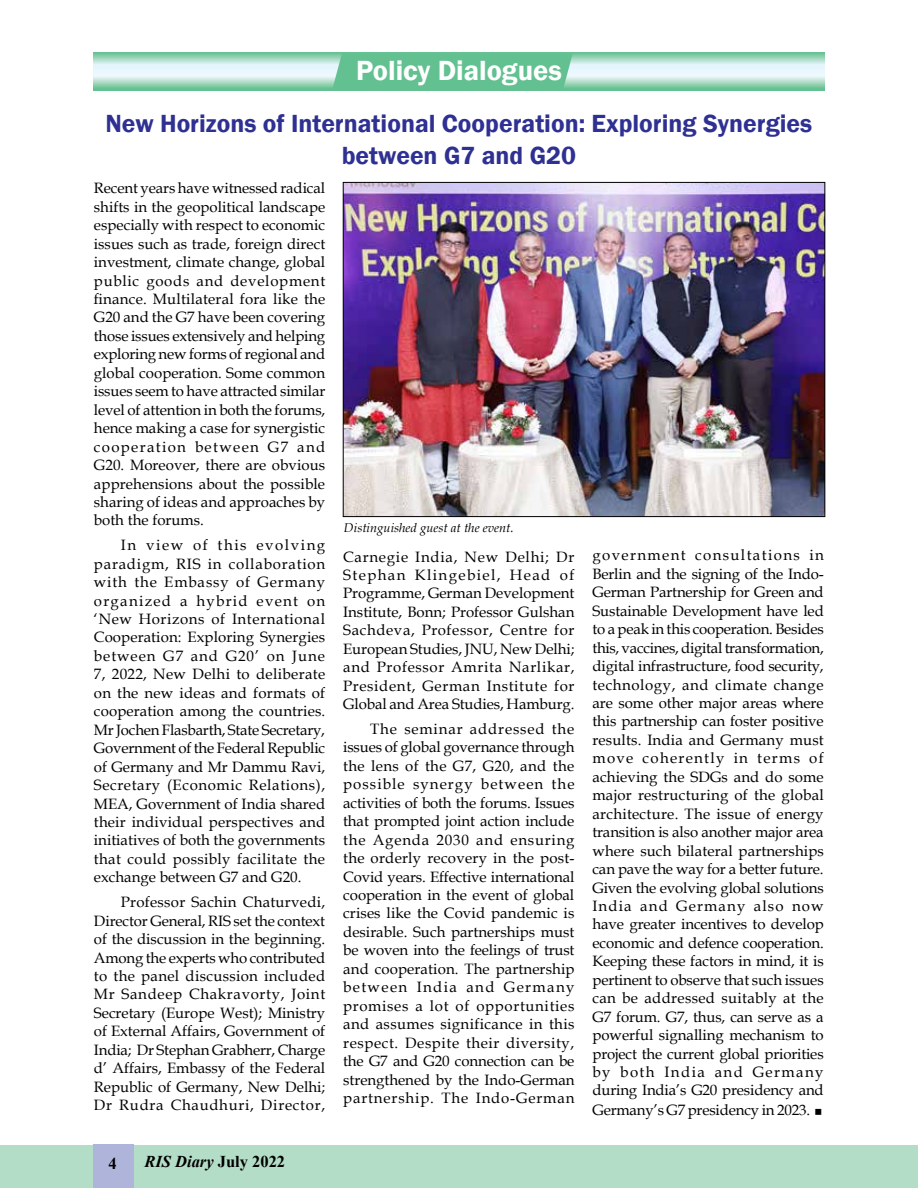
<style>
.page{position:relative;width:918px;height:1188px;background:#fff}
.page>*{position:absolute;margin:0;border:0;box-sizing:border-box;transform-origin:0 0}
.t1{font:600 28.5px "Franklin Gothic";color:#fff}
.t2{font:600 25.5px/31.5px "Franklin Gothic";color:#2e3092;text-align:center}
.t3{font:italic 700 16.5px "Times New Roman";color:#000}
.t4{font:700 16.5px "Times New Roman";color:#000}
.t5{font:15px/18.5px "Book Antiqua";color:#000;text-align:justify}
.t6{font:italic 12.75px "Book Antiqua";color:#000}
.s1{font-style:normal}
</style>
<div class="page">
<div style="left:0;top:1145px;width:918px;height:43px;background:#b3ddc6"></div>
<div style="left:93px;top:1144px;width:40px;height:44px;background:#afb4db"></div>
<svg style="left:94px;top:52px;width:730px;height:38px;background:#b6e0d2"></svg>
<div style="left:332px;top:53px;width:241px;height:37px;background:#63c191"></div>
<img style="left:345px;top:184px;width:478px;height:331px">
<div style="left:343px;top:182px;width:482px;height:335px;border:1px solid #000"></div>
<h1 class="t1" style="left:356px;top:53px;width:207px">Policy Dialogues</h1>
<h2 class="t2" style="left:106px;top:108px;width:708px">New Horizons of International Cooperation: Exploring Synergies between G7 and G20</h2>
<p class="t5" style="left:94px;top:179px;width:233px">Recent years have witnessed radical shifts in the geopolitical landscape especially with respect to economic issues such as trade, foreign direct investment, climate change, global public goods and development finance. Multilateral fora like the G20 and the G7 have been covering those issues extensively and helping exploring new forms of regional and global cooperation. Some common issues seem to have attracted similar level of attention in both the forums, hence making a case for synergistic cooperation between G7 and G20. Moreover, there are obvious apprehensions about the possible sharing of ideas and approaches by both the forums.</p>
<p class="t5" style="left:94px;top:536px;width:233px;text-indent:27px">In view of this evolving paradigm, RIS in collaboration with the Embassy of Germany organized a hybrid event on ‘New Horizons of International Cooperation: Exploring Synergies between G7 and G20’ on June 7, 2022, New Delhi to deliberate on the new ideas and formats of cooperation among the countries.<br>Mr Jochen Flasbarth, State Secretary, Government of the Federal Republic of Germany and Mr Dammu Ravi, Secretary (Economic Relations), MEA, Government of India shared their individual perspectives and initiatives of both the governments that could possibly facilitate the exchange between G7 and G20.</p>
<p class="t5" style="left:94px;top:892px;width:233px;text-indent:27px">Professor Sachin Chaturvedi, Director General, RIS set the context of the discussion in the beginning.<br>Among the experts who contributed to the panel discussion included Mr Sandeep Chakravorty, Joint Secretary (Europe West); Ministry of External Affairs, Government of India; Dr Stephan Grabherr, Charge d’ Affairs, Embassy of the Federal Republic of Germany, New Delhi; Dr Rudra Chaudhuri, Director,</p>
<p class="t4" style="left:109px;top:1152px;width:10px">4</p>
<p class="t3" style="left:144px;top:1150px;width:142px">RIS Diary <span class="s1">July 2022</span></p>
<p class="t6" style="left:344px;top:519px;width:171px">Distinguished guest at the event.</p>
<p class="t5" style="left:343px;top:547px;width:233px">Carnegie India, New Delhi; Dr Stephan Klingebiel, Head of Programme, German Development Institute, Bonn; Professor Gulshan Sachdeva, Professor, Centre for European Studies, JNU, New Delhi; and Professor Amrita Narlikar, President, German Institute for Global and Area Studies, Hamburg.</p>
<p class="t5" style="left:343px;top:719px;width:233px;text-indent:27px">The seminar addressed the issues of global governance through the lens of the G7, G20, and the possible synergy between the activities of both the forums. Issues that prompted joint action include the Agenda 2030 and ensuring the orderly recovery in the post-Covid years. Effective international cooperation in the event of global crises like the Covid pandemic is desirable. Such partnerships must be woven into the feelings of trust and cooperation. The partnership between India and Germany promises a lot of opportunities and assumes significance in this respect. Despite their diversity, the G7 and G20 connection can be strengthened by the Indo-German partnership. The Indo-German</p>
<p class="t5" style="left:592px;top:546px;width:233px">government consultations in Berlin and the signing of the Indo-German Partnership for Green and Sustainable Development have led to a peak in this cooperation. Besides this, vaccines, digital transformation, digital infrastructure, food security, technology, and climate change are some other major areas where this partnership can foster positive results. India and Germany must move coherently in terms of achieving the SDGs and do some major restructuring of the global architecture. The issue of energy transition is also another major area where such bilateral partnerships can pave the way for a better future.<br>Given the evolving global solutions India and Germany also now have greater incentives to develop economic and defence cooperation.<br>Keeping these factors in mind, it is pertinent to observe that such issues can be addressed suitably at the G7 forum. G7, thus, can serve as a powerful signalling mechanism to project the current global priorities by both India and Germany during India’s G20 presidency and</p>
<p class="t5" style="left:592px;top:1101px;width:219px">Germany’s G7 presidency in 2023.</p>
</div>
